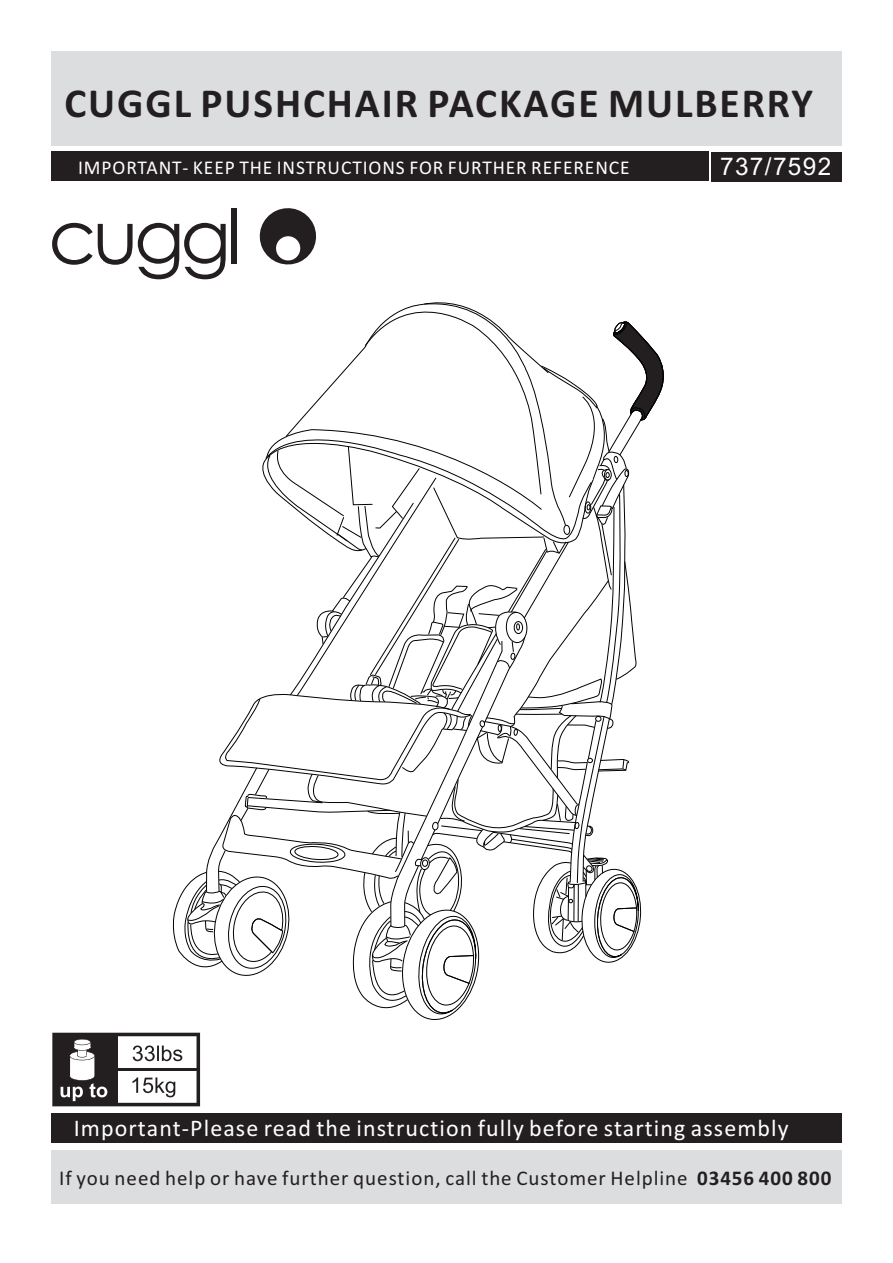
<style>
.page{position:relative;width:893px;height:1263px;background:#fff}
.page>*{position:absolute;margin:0;border:0;box-sizing:border-box;transform-origin:0 0}
.t1{font:700 41.4px "Calibri";letter-spacing:.045em;color:#231f20}
.t2{font:24.45px "Arial";letter-spacing:.055em;color:#fff}
.t3{font:24px "Calibri";letter-spacing:.045em;color:#fff}
.t4{font:21px "Calibri";letter-spacing:.045em;color:#231f20}
.t5{font:19.5px "Calibri";letter-spacing:.045em;color:#fff}
.s1{font-weight:700}
</style>
<div class="page">
<svg style="left:52px;top:1033px;width:148px;height:73px"></svg>
<div style="left:51px;top:51px;width:791px;height:95px;background:#dcdddf"></div>
<div style="left:51px;top:1113px;width:791px;height:30px;background:#231f20"></div>
<div style="left:51px;top:1150px;width:791px;height:53px;background:#dcdddf"></div>
<div style="left:51px;top:151px;width:657px;height:30px;background:#231f20"></div>
<div style="left:711px;top:152px;width:131px;height:29px;background:#231f20"></div>
<svg style="left:52px;top:208px;width:612px;height:812px"></svg>
<h1 class="t1" style="left:64px;top:86px;width:750px">CUGGL PUSHCHAIR PACKAGE MULBERRY</h1>
<p class="t5" style="left:78px;top:159px;width:553px">IMPORTANT- KEEP THE INSTRUCTIONS FOR FURTHER REFERENCE</p>
<p class="t2" style="left:720px;top:158px;width:113px">737/7592</p>
<p class="t3" style="left:74px;top:1118px;width:716px">Important-Please read the instruction fully before starting assembly</p>
<p class="t4" style="left:59px;top:1169px;width:774px">If you need help or have further question, call the Customer Helpline <span class="s1">03456 400 800</span></p>
</div>
